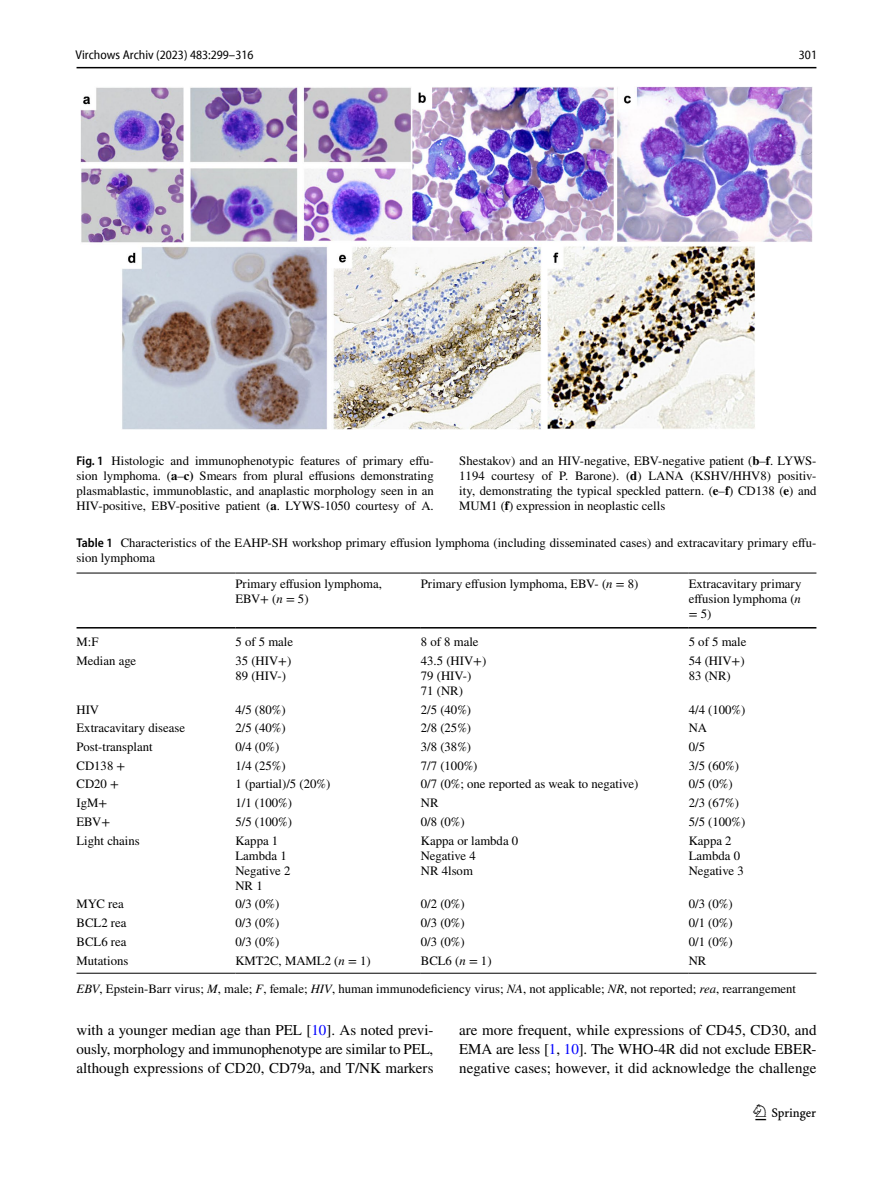
<style>
.page{position:relative;width:893px;height:1187px;background:#fff}
.page>*{position:absolute;margin:0;border:0;box-sizing:border-box;transform-origin:0 0}
.t1{font:22.5px "Springnew Regular 3";color:#000}
.t2{font:15px/18.8px "STIX";color:#000;text-align:justify}
.t3{font:12.75px/15px "STIX";color:#000}
.t4{font:semi-condensed 12.75px "Myriad Pro Unic";color:#000}
.s1{font-family:"Myriad Pro";font-weight:600;font-stretch:semi-condensed}
.s2{font-weight:700}
.s3{font-style:italic}
.s4{color:#00f}
</style>
<div class="page">
<hr style="left:77px;top:67px;width:739px;height:1px;background:#000">
<img style="left:81px;top:87px;width:731px;height:342px">
<hr style="left:77px;top:572px;width:158px;height:1px;background:#000">
<hr style="left:77px;top:627px;width:158px;height:1px;background:#000">
<hr style="left:235px;top:572px;width:186px;height:1px;background:#000">
<hr style="left:235px;top:627px;width:186px;height:1px;background:#000">
<hr style="left:421px;top:572px;width:268px;height:1px;background:#000">
<hr style="left:421px;top:627px;width:268px;height:1px;background:#000">
<hr style="left:689px;top:572px;width:127px;height:1px;background:#000">
<hr style="left:689px;top:627px;width:127px;height:1px;background:#000">
<hr style="left:77px;top:972px;width:158px;height:1px;background:#000">
<hr style="left:235px;top:972px;width:186px;height:1px;background:#000">
<hr style="left:421px;top:972px;width:268px;height:1px;background:#000">
<hr style="left:689px;top:972px;width:127px;height:1px;background:#000">
<p class="t4" style="left:76px;top:50px;width:179px">Virchows Archiv (2023) 483:299–316</p>
<p class="t4" style="left:799px;top:50px;width:20px">301</p>
<p class="t3" style="left:77px;top:454px;width:359px;text-align:justify"><span class="s1">Fig. 1</span> Histologic and immunophenotypic features of primary effu&shy;sion lymphoma. (<span class="s2">a</span>–<span class="s2">c)</span> Smears from plural effusions demonstrating plasmablastic, immunoblastic, and anaplastic morphology seen in an HIV-positive, EBV-positive patient (<span class="s2">a</span>. LYWS-1050 courtesy of A.</p>
<p class="t3" style="left:459px;top:453px;width:359px;text-align:justify">Shestakov) and an HIV-negative, EBV-negative patient (<span class="s2">b</span>–<span class="s2">f</span>. LYWS-1194 courtesy of P. Barone). (<span class="s2">d</span>) LANA (KSHV/HHV8) positiv&shy;ity, demonstrating the typical speckled pattern. (<span class="s2">e</span>–<span class="s2">f</span>) CD138 (<span class="s2">e</span>) and MUM1 (<span class="s2">f</span>) expression in neoplastic cells</p>
<p class="t3" style="left:77px;top:536px;width:741px"><span class="s1">Table 1</span> Characteristics of the EAHP-SH workshop primary effusion lymphoma (including disseminated cases) and extracavitary primary effu&shy;sion lymphoma</p>
<p class="t3" style="left:235px;top:577px;width:148px">Primary effusion lymphoma,<br>EBV+ (<span class="s3">n</span> = 5)</p>
<p class="t3" style="left:421px;top:577px;width:219px">Primary effusion lymphoma, EBV- (<span class="s3">n</span> = 8)</p>
<p class="t3" style="left:689px;top:577px;width:114px;text-align:justify">Extracavitary primary effusion lymphoma (<span class="s3">n </span>= 5)</p>
<p class="t3" style="left:77px;top:635px;width:23px">M:F</p>
<p class="t3" style="left:235px;top:635px;width:59px">5 of 5 male</p>
<p class="t3" style="left:421px;top:635px;width:59px">8 of 8 male</p>
<p class="t3" style="left:689px;top:635px;width:59px">5 of 5 male</p>
<p class="t3" style="left:77px;top:654px;width:61px">Median age</p>
<p class="t3" style="left:235px;top:654px;width:57px">35 (HIV+)<br>89 (HIV-)</p>
<p class="t3" style="left:421px;top:654px;width:67px">43.5 (HIV+)<br>79 (HIV-)<br>71 (NR)</p>
<p class="t3" style="left:689px;top:654px;width:57px">54 (HIV+)<br>83 (NR)</p>
<p class="t3" style="left:77px;top:702px;width:24px">HIV</p>
<p class="t3" style="left:235px;top:702px;width:52px">4/5 (80%)</p>
<p class="t3" style="left:421px;top:702px;width:52px">2/5 (40%)</p>
<p class="t3" style="left:689px;top:702px;width:58px">4/4 (100%)</p>
<p class="t3" style="left:77px;top:721px;width:110px">Extracavitary disease</p>
<p class="t3" style="left:235px;top:721px;width:52px">2/5 (40%)</p>
<p class="t3" style="left:421px;top:721px;width:52px">2/8 (25%)</p>
<p class="t3" style="left:689px;top:721px;width:20px">NA</p>
<p class="t3" style="left:77px;top:740px;width:78px">Post-transplant</p>
<p class="t3" style="left:235px;top:740px;width:45px">0/4 (0%)</p>
<p class="t3" style="left:421px;top:740px;width:52px">3/8 (38%)</p>
<p class="t3" style="left:689px;top:740px;width:18px">0/5</p>
<p class="t3" style="left:77px;top:758px;width:50px">CD138 +</p>
<p class="t3" style="left:235px;top:758px;width:52px">1/4 (25%)</p>
<p class="t3" style="left:421px;top:758px;width:58px">7/7 (100%)</p>
<p class="t3" style="left:689px;top:758px;width:52px">3/5 (60%)</p>
<p class="t3" style="left:77px;top:777px;width:44px">CD20 +</p>
<p class="t3" style="left:235px;top:777px;width:96px">1 (partial)/5 (20%)</p>
<p class="t3" style="left:421px;top:777px;width:219px">0/7 (0%; one reported as weak to negative)</p>
<p class="t3" style="left:689px;top:777px;width:45px">0/5 (0%)</p>
<p class="t3" style="left:77px;top:796px;width:32px">IgM+</p>
<p class="t3" style="left:235px;top:796px;width:58px">1/1 (100%)</p>
<p class="t3" style="left:421px;top:796px;width:19px">NR</p>
<p class="t3" style="left:689px;top:796px;width:52px">2/3 (67%)</p>
<p class="t3" style="left:77px;top:815px;width:35px">EBV+</p>
<p class="t3" style="left:235px;top:815px;width:58px">5/5 (100%)</p>
<p class="t3" style="left:421px;top:815px;width:45px">0/8 (0%)</p>
<p class="t3" style="left:689px;top:815px;width:58px">5/5 (100%)</p>
<p class="t3" style="left:77px;top:833px;width:65px">Light chains</p>
<p class="t3" style="left:235px;top:833px;width:56px">Kappa 1<br>Lambda 1<br>Negative 2<br>NR 1</p>
<p class="t3" style="left:421px;top:833px;width:99px">Kappa or lambda 0<br>Negative 4<br>NR 4lsom</p>
<p class="t3" style="left:689px;top:833px;width:56px">Kappa 2<br>Lambda 0<br>Negative 3</p>
<p class="t3" style="left:77px;top:897px;width:49px">MYC rea</p>
<p class="t3" style="left:235px;top:897px;width:45px">0/3 (0%)</p>
<p class="t3" style="left:421px;top:897px;width:45px">0/2 (0%)</p>
<p class="t3" style="left:689px;top:897px;width:45px">0/3 (0%)</p>
<p class="t3" style="left:77px;top:916px;width:51px">BCL2 rea</p>
<p class="t3" style="left:235px;top:916px;width:45px">0/3 (0%)</p>
<p class="t3" style="left:421px;top:916px;width:45px">0/3 (0%)</p>
<p class="t3" style="left:689px;top:916px;width:45px">0/1 (0%)</p>
<p class="t3" style="left:77px;top:934px;width:51px">BCL6 rea</p>
<p class="t3" style="left:235px;top:934px;width:45px">0/3 (0%)</p>
<p class="t3" style="left:421px;top:934px;width:45px">0/3 (0%)</p>
<p class="t3" style="left:689px;top:934px;width:45px">0/1 (0%)</p>
<p class="t3" style="left:77px;top:953px;width:53px">Mutations</p>
<p class="t3" style="left:235px;top:953px;width:137px">KMT2C, MAML2 (<span class="s3">n</span> = 1)</p>
<p class="t3" style="left:421px;top:953px;width:72px">BCL6 (<span class="s3">n</span> = 1)</p>
<p class="t3" style="left:689px;top:953px;width:19px">NR</p>
<p class="t3" style="left:77px;top:981px;width:721px"><span class="s3">EBV</span>, Epstein-Barr virus; <span class="s3">M</span>, male; <span class="s3">F</span>, female; <span class="s3">HIV</span>, human immunodeficiency virus; <span class="s3">NA</span>, not applicable; <span class="s3">NR</span>, not reported; <span class="s3">rea</span>, rearrangement</p>
<p class="t2" style="left:77px;top:1021px;width:359px">with a younger median age than PEL [<span class="s4">10</span>]. As noted previ&shy;ously, morphology and immunophenotype are similar to PEL, although expressions of CD20, CD79a, and T/NK markers</p>
<p class="t2" style="left:459px;top:1021px;width:359px">are more frequent, while expressions of CD45, CD30, and EMA are less [<span class="s4">1</span>, <span class="s4">10</span>]. The WHO-4R did not exclude EBER&shy;negative cases; however, it did acknowledge the challenge</p>
<h1 class="t1" style="left:755px;top:1104px;width:62px">1 3</h1>
</div>
